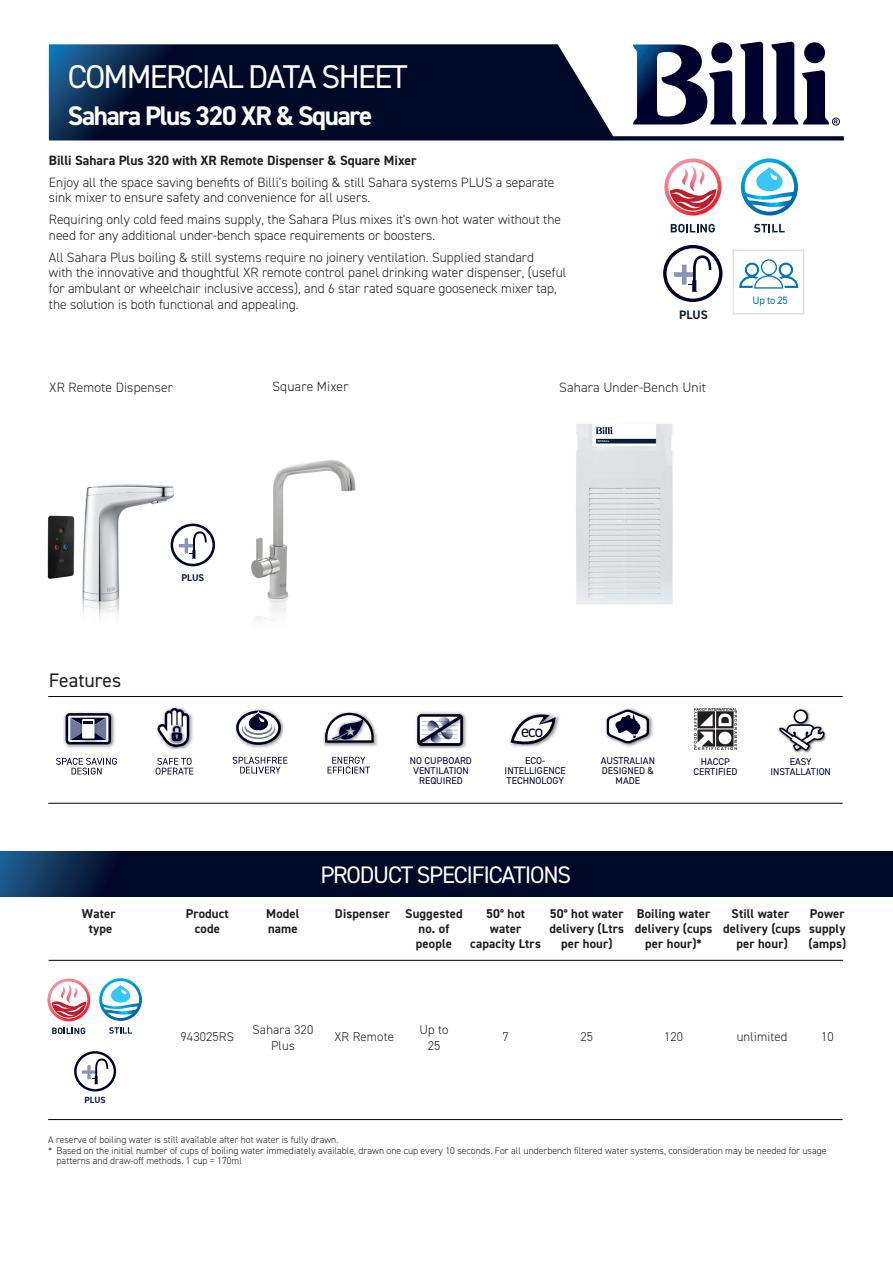
<style>
.page{position:relative;width:893px;height:1263px;background:#fff}
.page>*{position:absolute;margin:0;border:0;box-sizing:border-box;transform-origin:0 0}
.t1{font:33px "DIN2014";letter-spacing:-.05em;color:#fff}
.t2{font:700 27px "DIN2014";letter-spacing:-.05em;color:#fff}
.t3{font:24px "DIN2014";letter-spacing:-.05em;color:#fff}
.t4{font:19.65px "DIN2014";color:#231f20}
.t5{font:16.8px "DIN2014";color:#00022e}
.t6{font:300 13.5px/15.8px "DIN2014";color:#231f20}
.t7{font:700 13.5px "DIN2014";color:#231f20}
.t8{font:700 12.75px "DIN2014";letter-spacing:.01em;color:#231f20}
.t9{font:300 12.75px "DIN2014";letter-spacing:.01em;color:#231f20}
.t10{font:700 12.3px "DIN2014";color:#071f3e}
.t11{font:10.8px "DIN2014";color:#0076be}
.t12{font:9.9px/9.9px "DIN2014";color:#00022e;text-align:center}
.t13{font:300 9.75px "DIN2014";color:#231f20}
.t14{font:700 9.75px "DIN2014";color:#071f3e}
.t15{font:700 9px "DIN2014";color:#071f3e}
</style>
<div class="page">
<img style="left:47px;top:484px;width:126px;height:135px">
<hr style="left:48px;top:696px;width:795px;height:1px;background:#00022e">
<hr style="left:48px;top:803px;width:795px;height:1px;background:#00022e">
<img style="left:64px;top:712px;width:51px;height:33px">
<img style="left:65px;top:713px;width:48px;height:35px">
<svg style="left:68px;top:716px;width:40px;height:26px"></svg>
<img style="left:80px;top:716px;width:18px;height:26px">
<svg style="left:70px;top:718px;width:36px;height:22px"></svg>
<svg style="left:56px;top:758px;width:61px;height:16px"></svg>
<img style="left:169px;top:706px;width:24px;height:44px">
<img style="left:168px;top:708px;width:22px;height:40px">
<svg style="left:157px;top:708px;width:32px;height:39px"></svg>
<svg style="left:156px;top:758px;width:37px;height:16px"></svg>
<img style="left:323px;top:712px;width:54px;height:34px">
<img style="left:374px;top:713px;width:2px;height:30px">
<img style="left:329px;top:743px;width:39px;height:1px">
<svg style="left:325px;top:713px;width:49px;height:30px"></svg>
<svg style="left:328px;top:757px;width:42px;height:16px"></svg>
<img style="left:235px;top:709px;width:30px;height:24px">
<img style="left:236px;top:710px;width:48px;height:38px">
<svg style="left:239px;top:713px;width:39px;height:29px"></svg>
<svg style="left:242px;top:719px;width:33px;height:20px"></svg>
<svg style="left:243px;top:718px;width:31px;height:19px"></svg>
<svg style="left:245px;top:719px;width:27px;height:16px"></svg>
<div style="left:245px;top:718px;width:27px;height:15px;background:#fff;border-radius:50%"></div>
<svg style="left:248px;top:711px;width:21px;height:20px"></svg>
<svg style="left:233px;top:757px;width:54px;height:16px"></svg>
<img style="left:576px;top:423px;width:97px;height:182px">
<img style="left:625px;top:708px;width:28px;height:39px">
<img style="left:606px;top:710px;width:45px;height:36px">
<svg style="left:607px;top:709px;width:42px;height:34px"></svg>
<img style="left:416px;top:712px;width:51px;height:37px">
<img style="left:417px;top:714px;width:49px;height:34px">
<svg style="left:417px;top:714px;width:46px;height:31px"></svg>
<img style="left:695px;top:709px;width:41px;height:41px">
<img style="left:793px;top:709px;width:17px;height:14px">
<div style="left:795px;top:711px;width:11px;height:11px;background:#fff;border-radius:50%"></div>
<svg style="left:778px;top:723px;width:48px;height:30px"></svg>
<svg style="left:171px;top:524px;width:44px;height:42px"></svg>
<div style="left:173px;top:526px;width:39px;height:38px;background:#fff;border-radius:50%"></div>
<svg style="left:179px;top:531px;width:28px;height:28px"></svg>
<img style="left:251px;top:460px;width:105px;height:161px">
<hr style="left:49px;top:960px;width:794px;height:1px;background:#000001">
<hr style="left:48px;top:1119px;width:795px;height:1px;background:#000001">
<svg style="left:49px;top:44px;width:795px;height:96px;background:#1e2a47"></svg>
<svg style="left:0;top:852px;width:893px;height:45px;background:#020e2d"></svg>
<img style="left:558px;top:716px;width:2px;height:10px">
<img style="left:556px;top:715px;width:2px;height:16px">
<svg style="left:510px;top:713px;width:46px;height:34px"></svg>
<svg style="left:45px;top:976px;width:47px;height:47px"></svg>
<svg style="left:52px;top:1027px;width:33px;height:7px"></svg>
<svg style="left:47px;top:978px;width:43px;height:43px"></svg>
<svg style="left:109px;top:1027px;width:23px;height:7px"></svg>
<svg style="left:99px;top:978px;width:43px;height:43px"></svg>
<svg style="left:74px;top:1051px;width:42px;height:40px"></svg>
<svg style="left:77px;top:1053px;width:37px;height:36px"></svg>
<svg style="left:82px;top:1058px;width:26px;height:26px"></svg>
<svg style="left:671px;top:224px;width:44px;height:8px"></svg>
<svg style="left:664px;top:158px;width:57px;height:57px"></svg>
<svg style="left:754px;top:224px;width:31px;height:8px"></svg>
<svg style="left:741px;top:158px;width:57px;height:58px"></svg>
<svg style="left:663px;top:245px;width:59px;height:57px"></svg>
<div style="left:667px;top:248px;width:52px;height:51px;background:#fff;border-radius:50%"></div>
<svg style="left:674px;top:255px;width:37px;height:37px"></svg>
<div style="left:733px;top:250px;width:71px;height:64px;background:#fff;border:1px solid #dcdddf"></div>
<svg style="left:739px;top:259px;width:59px;height:30px"></svg>
<svg style="left:633px;top:42px;width:207px;height:84px"></svg>
<h1 class="t1" style="left:68px;top:56px;width:341px">COMMERCIAL DATA SHEET</h1>
<h2 class="t2" style="left:68px;top:98px;width:306px">Sahara Plus 320 XR &amp; Square</h2>
<p class="t7" style="left:49px;top:151px;width:369px">Billi Sahara Plus 320 with XR Remote Dispenser &amp; Square Mixer</p>
<p class="t6" style="left:49px;top:174px;width:507px">Enjoy all the space saving benefits of Billi’s boiling &amp; still Sahara systems PLUS a separate sink mixer to ensure safety and convenience for all users.</p>
<p class="t6" style="left:49px;top:212px;width:514px">Requiring only cold feed mains supply, the Sahara Plus mixes it's own hot water without the need for any additional under-bench space requirements or boosters.</p>
<p class="t6" style="left:49px;top:249px;width:519px">All Sahara Plus boiling &amp; still systems require no joinery ventilation. Supplied standard<br>with the innovative and thoughtful XR remote control panel drinking water dispenser, (useful for ambulant or wheelchair inclusive access), and 6 star rated square gooseneck mixer tap, the solution is both functional and appealing.</p>
<p class="t10" style="left:679px;top:306px;width:30px">PLUS</p>
<p class="t6" style="left:272px;top:378px;width:78px">Square Mixer</p>
<p class="t6" style="left:49px;top:380px;width:125px">XR Remote Dispenser</p>
<p class="t6" style="left:559px;top:380px;width:148px">Sahara Under-Bench Unit</p>
<p class="t11" style="left:752px;top:294px;width:37px">Up to 25</p>
<h3 class="t4" style="left:49px;top:668px;width:74px">Features</h3>
<p class="t14" style="left:181px;top:571px;width:24px">PLUS</p>
<p class="t5" style="left:521px;top:720px;width:23px">eco</p>
<p class="t12" style="left:410px;top:755px;width:64px">NO CUPBOARD<br>VENTILATION<br>REQUIRED</p>
<p class="t12" style="left:693px;top:756px;width:46px">HACCP<br>CERTIFIED</p>
<p class="t12" style="left:770px;top:756px;width:62px">EASY<br>INSTALLATION</p>
<p class="t12" style="left:505px;top:755px;width:63px">ECO-<br>INTELLIGENCE<br>TECHNOLOGY</p>
<p class="t12" style="left:601px;top:756px;width:56px">AUSTRALIAN<br>DESIGNED &amp;<br>MADE</p>
<h3 class="t3" style="left:320px;top:860px;width:252px">PRODUCT SPECIFICATIONS</h3>
<p class="t8" style="left:82px;top:905px;width:35px">Water</p>
<p class="t8" style="left:186px;top:905px;width:45px">Product</p>
<p class="t8" style="left:266px;top:905px;width:35px">Model</p>
<p class="t8" style="left:335px;top:905px;width:129px">Dispenser Suggested</p>
<p class="t8" style="left:486px;top:905px;width:41px">50° hot</p>
<p class="t8" style="left:550px;top:905px;width:162px">50° hot water Boiling water</p>
<p class="t8" style="left:731px;top:905px;width:59px">Still water</p>
<p class="t8" style="left:810px;top:905px;width:36px">Power</p>
<p class="t8" style="left:89px;top:920px;width:25px">type</p>
<p class="t8" style="left:195px;top:920px;width:27px">code</p>
<p class="t8" style="left:268px;top:920px;width:31px">name</p>
<p class="t8" style="left:419px;top:920px;width:32px">no. of</p>
<p class="t8" style="left:490px;top:920px;width:33px">water</p>
<p class="t8" style="left:549px;top:920px;width:298px">delivery (Ltrs delivery (cups delivery (cups supply</p>
<p class="t8" style="left:416px;top:935px;width:38px">people</p>
<p class="t8" style="left:470px;top:935px;width:72px">capacity Ltrs</p>
<p class="t8" style="left:561px;top:935px;width:53px">per hour)</p>
<p class="t8" style="left:645px;top:935px;width:58px">per hour)*</p>
<p class="t8" style="left:736px;top:935px;width:53px">per hour)</p>
<p class="t8" style="left:808px;top:935px;width:39px">(amps)</p>
<p class="t15" style="left:85px;top:1094px;width:23px">PLUS</p>
<p class="t9" style="left:181px;top:1029px;width:55px">943025RS</p>
<p class="t9" style="left:253px;top:1021px;width:62px">Sahara 320</p>
<p class="t9" style="left:419px;top:1021px;width:31px">Up to</p>
<p class="t9" style="left:334px;top:1029px;width:61px">XR Remote</p>
<p class="t9" style="left:271px;top:1038px;width:25px">Plus</p>
<p class="t9" style="left:428px;top:1038px;width:14px">25</p>
<p class="t9" style="left:502px;top:1029px;width:8px">7</p>
<p class="t9" style="left:580px;top:1029px;width:14px">25</p>
<p class="t9" style="left:664px;top:1029px;width:21px">120</p>
<p class="t9" style="left:737px;top:1029px;width:52px">unlimited</p>
<p class="t9" style="left:821px;top:1029px;width:14px">10</p>
<p class="t13" style="left:48px;top:1134px;width:292px">A reserve of boiling water is still available after hot water is fully drawn.</p>
<p class="t13" style="left:48px;top:1144px;width:780px">* Based on the initial number of cups of boiling water immediately available, drawn one cup every 10 seconds. For all underbench filtered water systems, consideration may be needed for usage</p>
<p class="t13" style="left:57px;top:1155px;width:187px">patterns and draw-off methods. 1 cup = 170ml</p>
</div>
